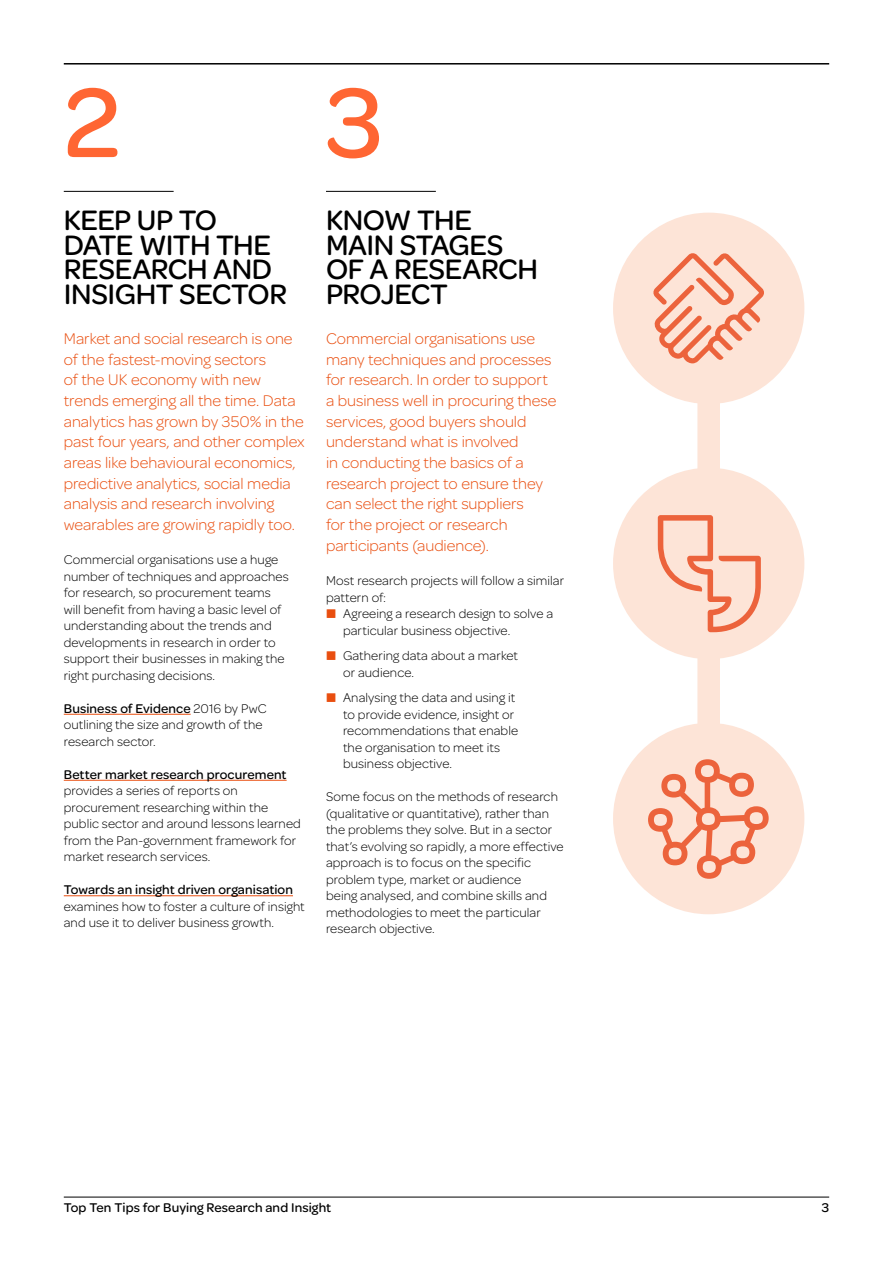
<style>
.page{position:relative;width:893px;height:1263px;background:#fff}
.page>*{position:absolute;margin:0;border:0;box-sizing:border-box;transform-origin:0 0}
.t1{font:500 105px "Omnes";color:#f63}
.t2{font:500 30px/24.8px "Omnes";letter-spacing:-.015em;color:#000}
.t3{font:300 16.5px/20.7px "Omnes";color:#e94e0f}
.t4{font:300 13.5px/16.5px "Omnes";letter-spacing:.005em;color:#000}
.t5{font:500 13.5px "Omnes";letter-spacing:.005em;color:#000}
.s1{font-weight:500}
</style>
<div class="page">
<hr style="left:64px;top:714px;width:127px;height:1px;background:#e94e0f">
<hr style="left:64px;top:780px;width:223px;height:1px;background:#e94e0f">
<hr style="left:64px;top:895px;width:229px;height:1px;background:#e94e0f">
<hr style="left:64px;top:191px;width:110px;height:1px;background:#000">
<hr style="left:326px;top:191px;width:110px;height:1px;background:#000">
<div style="left:697px;top:395px;width:23px;height:334px;background:#fde4d7"></div>
<div style="left:613px;top:213px;width:191px;height:191px;background:#fde4d7;border-radius:50%"></div>
<div style="left:613px;top:468px;width:191px;height:191px;background:#fde4d7;border-radius:50%"></div>
<svg style="left:653px;top:253px;width:111px;height:110px"></svg>
<div style="left:613px;top:723px;width:191px;height:191px;background:#fde4d7;border-radius:50%"></div>
<svg style="left:648px;top:759px;width:121px;height:120px"></svg>
<svg style="left:658px;top:515px;width:103px;height:117px"></svg>
<hr style="left:64px;top:1197px;width:765px;height:1px;background:#000">
<hr style="left:64px;top:63px;width:765px;height:2px;background:#000">
<h1 class="t1" style="left:64px;top:49px;width:58px">2</h1>
<h2 class="t2" style="left:64px;top:206px;width:225px">KEEP UP TO<br>DATE WITH THE<br>RESEARCH AND<br>INSIGHT SECTOR</h2>
<p class="t3" style="left:64px;top:328px;width:242px">Market and social research is one of the fastest-moving sectors<br>of the UK economy with new trends emerging all the time. Data analytics has grown by 350% in the past four years, and other complex areas like behavioural economics, predictive analytics, social media analysis and research involving wearables are growing rapidly too.</p>
<p class="t4" style="left:64px;top:551px;width:226px">Commercial organisations use a huge number of techniques and approaches for research, so procurement teams will benefit from having a basic level of understanding about the trends and developments in research in order to support their businesses in making the right purchasing decisions.</p>
<p class="t4" style="left:64px;top:700px;width:204px"><span class="s1">Business of Evidence</span> 2016 by PwC outlining the size and growth of the research sector.</p>
<p class="t5" style="left:64px;top:765px;width:224px">Better market research procurement</p>
<p class="t4" style="left:64px;top:782px;width:239px">provides a series of reports on procurement researching within the public sector and around lessons learned from the Pan-government framework for market research services.</p>
<p class="t5" style="left:64px;top:880px;width:231px">Towards an insight driven organisation</p>
<p class="t4" style="left:64px;top:898px;width:242px">examines how to foster a culture of insight and use it to deliver business growth.</p>
<h1 class="t1" style="left:326px;top:49px;width:59px">3</h1>
<h2 class="t2" style="left:326px;top:206px;width:214px">KNOW THE<br>MAIN STAGES<br>OF A RESEARCH<br>PROJECT</h2>
<p class="t3" style="left:326px;top:328px;width:232px">Commercial organisations use many techniques and processes for research. In order to support a business well in procuring these services, good buyers should understand what is involved<br>in conducting the basics of a research project to ensure they can select the right suppliers<br>for the project or research participants (audience).</p>
<p class="t4" style="left:326px;top:572px;width:240px">Most research projects will follow a similar pattern of:</p>
<p class="t4" style="left:343px;top:605px;width:212px">Agreeing a research design to solve a particular business objective.</p>
<p class="t4" style="left:343px;top:647px;width:177px">Gathering data about a market or audience.</p>
<p class="t4" style="left:343px;top:689px;width:177px">Analysing the data and using it to provide evidence, insight or recommendations that enable the organisation to meet its business objective.</p>
<p class="t4" style="left:326px;top:788px;width:239px">Some focus on the methods of research (qualitative or quantitative), rather than the problems they solve. But in a sector that’s evolving so rapidly, a more effective approach is to focus on the specific problem type, market or audience<br>being analysed, and combine skills and methodologies to meet the particular research objective.</p>
<p class="t5" style="left:64px;top:1198px;width:269px">Top Ten Tips for Buying Research and Insight</p>
<p class="t5" style="left:822px;top:1198px;width:9px">3</p>
</div>
